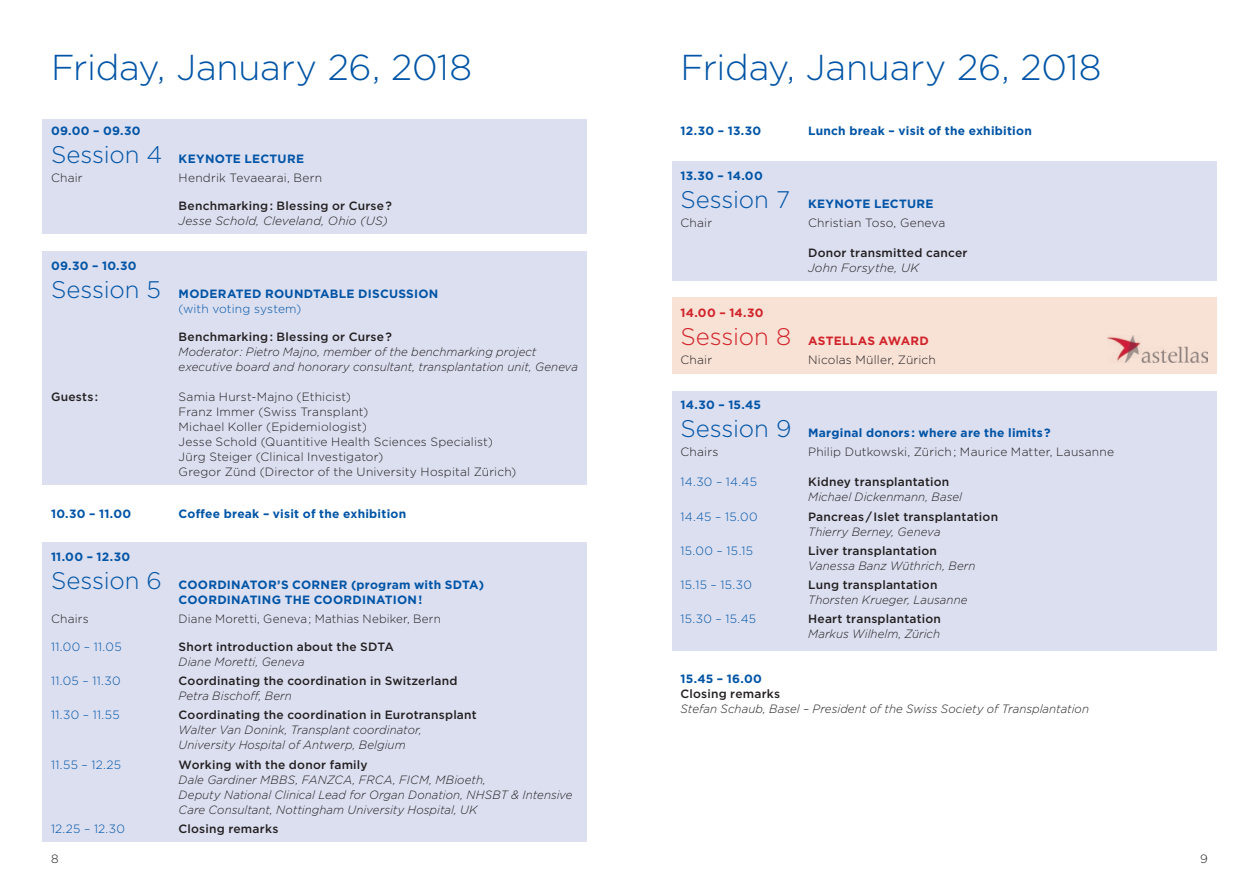
<style>
.page{position:relative;width:1259px;height:893px;background:#fff}
.page>*{position:absolute;margin:0;border:0;box-sizing:border-box;transform-origin:0 0}
.t1{font:300 36px "Gotham";letter-spacing:-.01em;color:#0154a6}
.t2{font:italic 300 12px/15px "Gotham";letter-spacing:.005em;color:#231f20;scale:.96 1}
.t3{font:700 12px/19.2px "Gotham";letter-spacing:.02em;color:#0154a6}
.t4{font:300 12px/15px "Gotham";letter-spacing:.015em;color:#231f20}
.t5{font:500 12px "Gotham";letter-spacing:.02em;color:#231f20}
.t6{font:300 12px "Gotham";letter-spacing:.025em;color:#0154a6}
.t7{font:italic 300 12px "Gotham";letter-spacing:.005em;color:#231f20}
.t8{font:700 12px/19.2px "Gotham";letter-spacing:.02em;color:#d1232a}
.s1{font-weight:300;font-size:24px}
.s2{font-weight:300;color:#231f20}
.s3{font-weight:300}
</style>
<div class="page">
<div style="left:672px;top:298px;width:544px;height:76px;background:#f8e1d5"></div>
<div style="left:672px;top:162px;width:544px;height:119px;background:#dbdff0"></div>
<div style="left:672px;top:391px;width:544px;height:260px;background:#dbdff0"></div>
<img style="left:1107px;top:335px;width:101px;height:28px">
<div style="left:43px;top:119px;width:544px;height:115px;background:#dbdff0"></div>
<div style="left:43px;top:251px;width:544px;height:234px;background:#dbdff0"></div>
<div style="left:43px;top:542px;width:544px;height:300px;background:#dbdff0"></div>
<h1 class="t1" style="left:51px;top:44px;width:422px">Friday, January 26, 2018</h1>
<p class="t3" style="left:51px;top:121px;width:91px">09.00 – 09.30</p>
<p class="t3" style="left:51px;top:149px;width:255px"><span class="s1">Session 4</span> KEYNOTE LECTURE<br><span class="s2">Chair</span></p>
<p class="t4" style="left:179px;top:170px;width:145px">Hendrik Tevaearai, Bern</p>
<p class="t5" style="left:179px;top:198px;width:215px">Benchmarking : Blessing or Curse ?</p>
<p class="t7" style="left:179px;top:213px;width:211px">Jesse Schold, Cleveland, Ohio (US)</p>
<p class="t3" style="left:51px;top:256px;width:87px">09.30 – 10.30</p>
<p class="t3" style="left:179px;top:286px;width:261px;line-height:15px;text-indent:-128px"><span class="s1">Session 5</span> MODERATED ROUNDTABLE DISCUSSION <span class="s3">(with voting system)</span></p>
<p class="t5" style="left:179px;top:329px;width:215px">Benchmarking : Blessing or Curse ?</p>
<p class="t2" style="left:179px;top:344px;width:417px">Moderator : Pietro Majno, member of the benchmarking project executive board and honorary consultant, transplantation unit, Geneva</p>
<p class="t5" style="left:51px;top:389px;width:49px">Guests :</p>
<p class="t4" style="left:179px;top:389px;width:339px">Samia Hurst-Majno (Ethicist)<br>Franz Immer (Swiss Transplant)<br>Michael Koller (Epidemiologist)<br>Jesse Schold (Quantitive Health Sciences Specialist)<br>Jürg Steiger (Clinical Investigator)<br>Gregor Zünd (Director of the University Hospital Zürich)</p>
<p class="t3" style="left:51px;top:504px;width:82px">10.30 – 11.00</p>
<p class="t3" style="left:179px;top:504px;width:229px">Coffee break – visit of the exhibition</p>
<p class="t3" style="left:51px;top:547px;width:81px">11.00 – 12.30</p>
<p class="t3" style="left:179px;top:577px;width:307px;line-height:15px;text-indent:-128px"><span class="s1">Session 6</span> COORDINATOR’S CORNER (program with SDTA)<br>COORDINATING THE COORDINATION !</p>
<p class="t4" style="left:51px;top:611px;width:39px">Chairs</p>
<p class="t4" style="left:179px;top:611px;width:264px">Diane Moretti, Geneva ; Mathias Nebiker, Bern</p>
<p class="t6" style="left:51px;top:639px;width:72px">11.00 – 11.05</p>
<p class="t5" style="left:179px;top:639px;width:217px">Short introduction about the SDTA</p>
<p class="t2" style="left:179px;top:654px;width:133px">Diane Moretti, Geneva</p>
<p class="t6" style="left:51px;top:673px;width:71px">11.05 – 11.30</p>
<p class="t5" style="left:179px;top:673px;width:280px">Coordinating the coordination in Switzerland</p>
<p class="t2" style="left:179px;top:688px;width:119px">Petra Bischoff, Bern</p>
<p class="t6" style="left:51px;top:708px;width:70px">11.30 – 11.55</p>
<p class="t5" style="left:179px;top:707px;width:300px">Coordinating the coordination in Eurotransplant</p>
<p class="t2" style="left:179px;top:722px;width:255px">Walter Van Donink, Transplant coordinator,<br>University Hospital of Antwerp, Belgium</p>
<p class="t6" style="left:51px;top:757px;width:71px">11.55 – 12.25</p>
<p class="t5" style="left:179px;top:757px;width:190px">Working with the donor family</p>
<p class="t2" style="left:179px;top:772px;width:412px">Dale Gardiner MBBS, FANZCA, FRCA, FICM, MBioeth,<br>Deputy National Clinical Lead for Organ Donation, NHSBT &amp; Intensive<br>Care Consultant, Nottingham University Hospital, UK</p>
<p class="t6" style="left:51px;top:821px;width:75px">12.25 – 12.30</p>
<p class="t5" style="left:179px;top:821px;width:101px">Closing remarks</p>
<h1 class="t1" style="left:680px;top:44px;width:422px">Friday, January 26, 2018</h1>
<p class="t3" style="left:680px;top:121px;width:82px">12.30 – 13.30</p>
<p class="t3" style="left:808px;top:121px;width:225px">Lunch break – visit of the exhibition</p>
<p class="t3" style="left:680px;top:166px;width:84px">13.30 – 14.00</p>
<p class="t3" style="left:680px;top:194px;width:255px"><span class="s1">Session 7</span> KEYNOTE LECTURE<br><span class="s2">Chair</span></p>
<p class="t4" style="left:808px;top:215px;width:139px">Christian Toso, Geneva</p>
<p class="t5" style="left:808px;top:245px;width:161px">Donor transmitted cancer</p>
<p class="t7" style="left:808px;top:261px;width:112px">John Forsythe, UK</p>
<p class="t8" style="left:680px;top:303px;width:85px">14.00 – 14.30</p>
<p class="t8" style="left:680px;top:331px;width:250px"><span class="s1">Session 8</span> ASTELLAS AWARD<br><span class="s2">Chair</span></p>
<p class="t4" style="left:808px;top:352px;width:129px">Nicolas Müller, Zürich</p>
<p class="t3" style="left:680px;top:395px;width:82px">14.30 – 15.45</p>
<p class="t3" style="left:680px;top:423px;width:372px"><span class="s1">Session 9</span> Marginal donors : where are the limits ?<br><span class="s2">Chairs</span></p>
<p class="t4" style="left:808px;top:444px;width:307px">Philip Dutkowski, Zürich ; Maurice Matter, Lausanne</p>
<p class="t6" style="left:680px;top:475px;width:78px">14.30 – 14.45</p>
<p class="t5" style="left:808px;top:474px;width:143px">Kidney transplantation</p>
<p class="t2" style="left:808px;top:489px;width:162px">Michael Dickenmann, Basel</p>
<p class="t6" style="left:680px;top:509px;width:78px">14.45 – 15.00</p>
<p class="t5" style="left:808px;top:509px;width:191px">Pancreas / Islet transplantation</p>
<p class="t2" style="left:808px;top:524px;width:139px">Thierry Berney, Geneva</p>
<p class="t6" style="left:680px;top:543px;width:74px">15.00 – 15.15</p>
<p class="t5" style="left:808px;top:543px;width:130px">Liver transplantation</p>
<p class="t2" style="left:808px;top:558px;width:176px">Vanessa Banz Wüthrich, Bern</p>
<p class="t6" style="left:680px;top:577px;width:73px">15.15 – 15.30</p>
<p class="t5" style="left:808px;top:577px;width:131px">Lung transplantation</p>
<p class="t2" style="left:808px;top:592px;width:168px">Thorsten Krueger, Lausanne</p>
<p class="t6" style="left:680px;top:612px;width:77px">15.30 – 15.45</p>
<p class="t5" style="left:808px;top:611px;width:134px">Heart transplantation</p>
<p class="t2" style="left:808px;top:626px;width:139px">Markus Wilhelm, Zürich</p>
<p class="t3" style="left:680px;top:669px;width:83px">15.45 – 16.00</p>
<p class="t5" style="left:680px;top:686px;width:101px">Closing remarks</p>
<p class="t2" style="left:680px;top:701px;width:427px">Stefan Schaub, Basel – President of the Swiss Society of Transplantation</p>
<p class="t4" style="left:51px;top:851px;width:9px">8</p>
<p class="t4" style="left:1200px;top:851px;width:9px">9</p>
</div>
